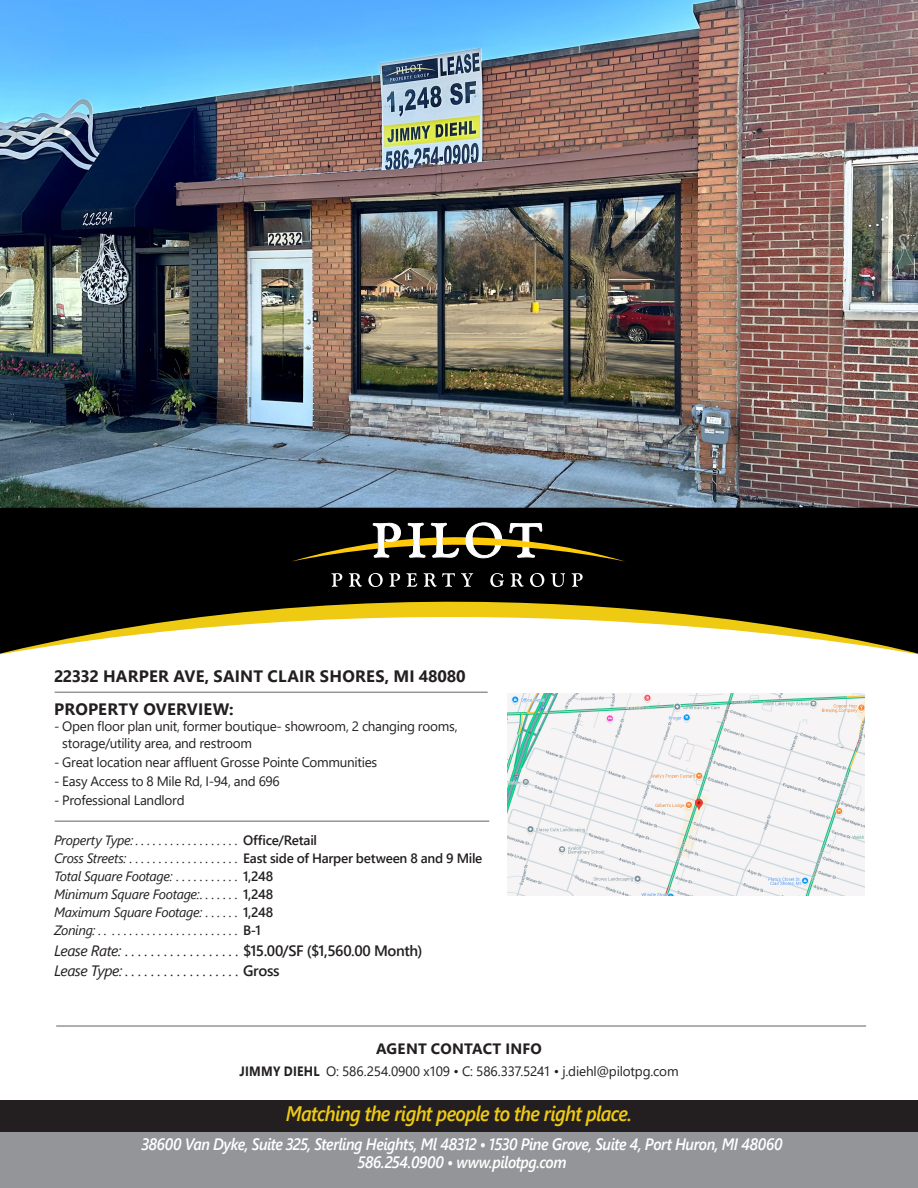
<style>
.page{position:relative;width:918px;height:1188px;background:#fff}
.page>*{position:absolute;margin:0;border:0;box-sizing:border-box;transform-origin:0 0}
.t1{font:italic 600 21px "Segoe UI";letter-spacing:-.035em;color:#efca13;scale:.9 1}
.t2{font:italic 600 16.5px/18px "Segoe UI";letter-spacing:-.03em;color:#fff;text-align:center;scale:.9 1}
.Address_Overview_heading{font:700 16.5px "Segoe UI";letter-spacing:.01em;color:#231f20}
.List1{font:italic 15px "Segoe UI";letter-spacing:-.03em;color:#231f20}
.List1-2{font:600 15px "Segoe UI";letter-spacing:-.025em;color:#231f20}
.Address_Overview_heading-2{font:700 15px "Segoe UI";letter-spacing:.015em;color:#231f20}
.List1-3{font:italic 13.5px "Segoe UI";letter-spacing:-.025em;color:#231f20}
.Overview_Copy{font:13.5px/16.5px "Segoe UI";letter-spacing:-.02em;color:#231f20}
.Address_Overview_heading-3{font:13.5px "Segoe UI";letter-spacing:-.015em;color:#231f20}
.List1-4{font:600 13.5px "Segoe UI";letter-spacing:-.015em;color:#231f20}
.s1{font-weight:600;font-style:normal}
.s2{font-weight:700}
</style>
<div class="page">
<div style="left:0;top:1100px;width:918px;height:35px;background:#231f20"></div>
<div style="left:0;top:1132px;width:918px;height:56px;background:#939598"></div>
<hr style="left:56px;top:1025px;width:810px;height:2px;background:#939598">
<img style="left:0;top:0;width:918px;height:508px">
<hr style="left:55px;top:692px;width:433px;height:1px;background:#939598">
<hr style="left:55px;top:820px;width:434px;height:2px;background:#939598">
<svg style="left:0;top:508px;width:918px;height:146px;fill:#000"></svg>
<div style="left:276px;top:511px;width:366px;height:83px;background:#000"></div>
<svg style="left:331px;top:573px;width:252px;height:14px"></svg>
<svg style="left:292px;top:523px;width:333px;height:39px"></svg>
<img style="left:508px;top:693px;width:357px;height:202px">
<p class="Address_Overview_heading" style="left:54px;top:660px;width:413px">22332 HARPER AVE, SAINT CLAIR SHORES, MI 48080</p>
<p class="Address_Overview_heading" style="left:54px;top:693px;width:181px">PROPERTY OVERVIEW:</p>
<p class="Overview_Copy" style="left:62px;top:717px;width:397px;text-indent:-8px">- Open floor plan unit, former boutique- showroom, 2 changing rooms, storage/utility area, and restroom</p>
<p class="Overview_Copy" style="left:54px;top:753px;width:325px">- Great location near affluent Grosse Pointe Communities</p>
<p class="Overview_Copy" style="left:54px;top:772px;width:227px">- Easy Access to 8 Mile Rd, I-94, and 696</p>
<p class="Overview_Copy" style="left:54px;top:791px;width:132px">- Professional Landlord</p>
<p class="List1-3" style="left:54px;top:828px;width:265px">Property Type: . . . . . . . . . . . . . . . . . . <span class="s1">Office/Retail</span></p>
<p class="List1-3" style="left:54px;top:846px;width:77px">Cross Streets:....................</p>
<p class="List1-4" style="left:243px;top:846px;width:241px">East side of Harper between 8 and 9 Mile</p>
<p class="List1-3" style="left:54px;top:864px;width:124px">Total Square Footage:............</p>
<p class="List1-4" style="left:243px;top:864px;width:32px">1,248</p>
<p class="List1-3" style="left:54px;top:882px;width:221px">Minimum Square Footage:. . . . . . . <span class="s1">1,248</span></p>
<p class="List1-3" style="left:54px;top:900px;width:153px">Maximum Square Footage:.......</p>
<p class="List1-4" style="left:243px;top:900px;width:32px">1,248</p>
<p class="List1-3" style="left:54px;top:918px;width:59px">Zoning: . . .......................</p>
<p class="List1-4" style="left:243px;top:918px;width:19px">B-1</p>
<p class="List1" style="left:54px;top:937px;width:72px">Lease Rate:...................</p>
<p class="List1-2" style="left:243px;top:937px;width:181px">$15.00/SF ($1,560.00 Month)</p>
<p class="List1" style="left:54px;top:956px;width:72px">Lease Type:...................</p>
<p class="List1-2" style="left:243px;top:956px;width:38px">Gross</p>
<p class="Address_Overview_heading-2" style="left:376px;top:1035px;width:167px">AGENT CONTACT INFO</p>
<p class="Address_Overview_heading-3" style="left:240px;top:1059px;width:441px"><span class="s2">JIMMY DIEHL</span> O: 586.254.0900 x109 • C: 586.337.5241 • j.diehl@pilotpg.com</p>
<h1 class="t1" style="left:286px;top:1094px;width:386px">Matching the right people to the right place.</h1>
<p class="t2" style="left:142px;top:1133px;width:713px">38600 Van Dyke, Suite 325, Sterling Heights, Ml 48312 • 1530 Pine Grove, Suite 4, Port Huron, MI 48060<br>586.254.0900 • www.pilotpg.com</p>
</div>
